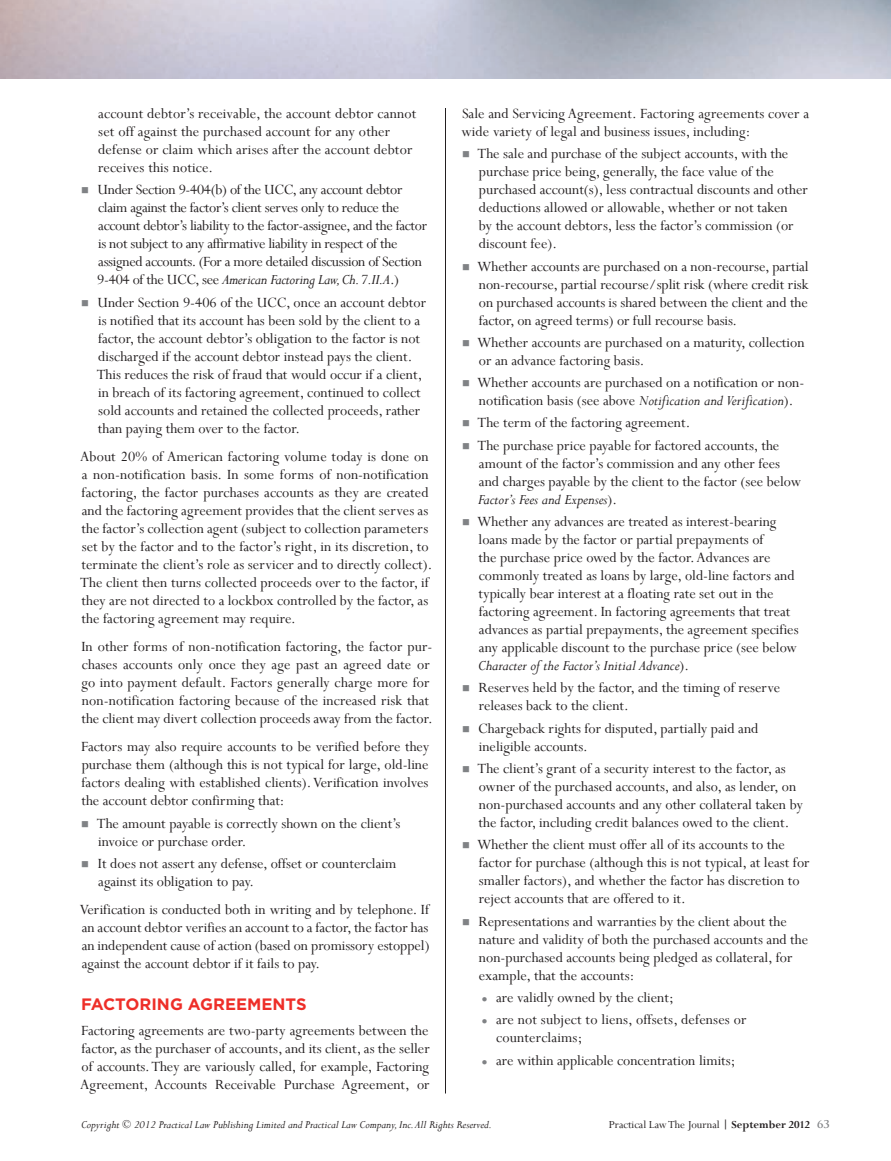
<style>
.page{position:relative;width:891px;height:1161px;background:#fff}
.page>*{position:absolute;margin:0;border:0;box-sizing:border-box;transform-origin:0 0}
.t1{font:700 16.5px "Gotham";color:#ee2e28}
.t2{font:15.75px/18px "Perpetua";color:#231f20}
.t3{font:15.75px/18px "Perpetua";letter-spacing:-.02em;color:#231f20}
.t4{font:italic 12px "Perpetua";color:#231f20}
.t5{font:12px "Perpetua";color:#231f20}
.s1{font-style:italic}
.s2{font-weight:700}
.s3{font-family:"Trajan Pro";font-weight:700;font-size:10.5px;color:#808285}
</style>
<div class="page">
<hr style="left:445px;top:108px;width:1px;height:986px;background:#231f20">
<p class="t2" style="left:98px;top:105px;width:320px">account debtor’s receivable, the account debtor cannot set off against the purchased account for any other defense or claim which arises after the account debtor receives this notice.</p>
<p class="t3" style="left:97px;top:181px;width:331px">Under Section 9-404(b) of the UCC, any account debtor claim against the factor’s client serves only to reduce the account debtor’s liability to the factor-assignee, and the factor is not subject to any affirmative liability in respect of the assigned accounts. (For a more detailed discussion of Section 9-404 of the UCC, see <span class="s1">American Factoring Law, Ch. 7.II.A</span>.)</p>
<p class="t2" style="left:97px;top:294px;width:331px">Under Section 9-406 of the UCC, once an account debtor is notified that its account has been sold by the client to a factor, the account debtor’s obligation to the factor is not discharged if the account debtor instead pays the client.<br>This reduces the risk of fraud that would occur if a client, in breach of its factoring agreement, continued to collect sold accounts and retained the collected proceeds, rather than paying them over to the factor.</p>
<p class="t2" style="left:80px;top:448px;width:354px">About 20% of American factoring volume today is done on a non-notification basis. In some forms of non-notification factoring, the factor purchases accounts as they are created and the factoring agreement provides that the client serves as the factor’s collection agent (subject to collection parameters set by the factor and to the factor’s right, in its discretion, to terminate the client’s role as servicer and to directly collect).<br>The client then turns collected proceeds over to the factor, if they are not directed to a lockbox controlled by the factor, as the factoring agreement may require.</p>
<p class="t2" style="left:81px;top:638px;width:353px">In other forms of non-notification factoring, the factor pur&shy;chases accounts only once they age past an agreed date or go into payment default. Factors generally charge more for non-notification factoring because of the increased risk that the client may divert collection proceeds away from the factor.</p>
<p class="t2" style="left:81px;top:738px;width:350px;text-align:justify">Factors may also require accounts to be verified before they purchase them (although this is not typical for large, old-line factors dealing with established clients). Verification involves the account debtor confirming that:</p>
<p class="t2" style="left:97px;top:815px;width:305px">The amount payable is correctly shown on the client’s invoice or purchase order.</p>
<p class="t2" style="left:98px;top:855px;width:300px">It does not assert any defense, offset or counterclaim against its obligation to pay.</p>
<p class="t2" style="left:80px;top:901px;width:351px;text-align:justify">Verification is conducted both in writing and by telephone. If an account debtor verifies an account to a factor, the factor has an independent cause of action (based on promissory estoppel) against the account debtor if it fails to pay.</p>
<p class="t1" style="left:81px;top:993px;width:227px">FACTORING AGREEMENTS</p>
<p class="t2" style="left:80px;top:1022px;width:351px;text-align:justify">Factoring agreements are two-party agreements between the factor, as the purchaser of accounts, and its client, as the seller of accounts. They are variously called, for example, Factoring Agreement, Accounts Receivable Purchase Agreement, or</p>
<p class="t2" style="left:461px;top:105px;width:349px">Sale and Servicing Agreement. Factoring agreements cover a wide variety of legal and business issues, including:</p>
<p class="t2" style="left:478px;top:145px;width:332px">The sale and purchase of the subject accounts, with the purchase price being, generally, the face value of the purchased account(s), less contractual discounts and other deductions allowed or allowable, whether or not taken<br>by the account debtors, less the factor’s commission (or discount fee).</p>
<p class="t2" style="left:477px;top:258px;width:333px;text-align:justify">Whether accounts are purchased on a non-recourse, partial non-recourse, partial recourse/split risk (where credit risk on purchased accounts is shared between the client and the factor, on agreed terms) or full recourse basis.</p>
<p class="t2" style="left:477px;top:334px;width:329px">Whether accounts are purchased on a maturity, collection or an advance factoring basis.</p>
<p class="t2" style="left:477px;top:374px;width:329px">Whether accounts are purchased on a notification or non&shy;notification basis (see above <span class="s1">Notification and Verification</span>).</p>
<p class="t2" style="left:478px;top:412px;width:303px;line-height:22.4px">The term of the factoring agreement.<br>The purchase price payable for factored accounts, the</p>
<p class="t2" style="left:478px;top:455px;width:325px">amount of the factor’s commission and any other fees and charges payable by the client to the factor (see below<br><span class="s1">Factor’s Fees and Expenses</span>).</p>
<p class="t2" style="left:477px;top:513px;width:323px">Whether any advances are treated as interest-bearing loans made by the factor or partial prepayments of<br>the purchase price owed by the factor. Advances are commonly treated as loans by large, old-line factors and typically bear interest at a floating rate set out in the factoring agreement. In factoring agreements that treat advances as partial prepayments, the agreement specifies any applicable discount to the purchase price (see below <span class="s1">Character of the Factor’s Initial Advance</span>).</p>
<p class="t2" style="left:479px;top:680px;width:303px">Reserves held by the factor, and the timing of reserve releases back to the client.</p>
<p class="t2" style="left:478px;top:720px;width:282px">Chargeback rights for disputed, partially paid and ineligible accounts.</p>
<p class="t2" style="left:478px;top:760px;width:327px">The client’s grant of a security interest to the factor, as owner of the purchased accounts, and also, as lender, on non-purchased accounts and any other collateral taken by the factor, including credit balances owed to the client.</p>
<p class="t2" style="left:477px;top:837px;width:334px">Whether the client must offer all of its accounts to the factor for purchase (although this is not typical, at least for smaller factors), and whether the factor has discretion to reject accounts that are offered to it.</p>
<p class="t2" style="left:479px;top:913px;width:331px">Representations and warranties by the client about the nature and validity of both the purchased accounts and the non-purchased accounts being pledged as collateral, for example, that the accounts:</p>
<p class="t2" style="left:496px;top:987px;width:252px;line-height:22.4px">are validly owned by the client;<br>are not subject to liens, offsets, defenses or</p>
<p class="t2" style="left:496px;top:1027px;width:241px;line-height:22.4px">counterclaims;<br>are within applicable concentration limits;</p>
<p class="t4" style="left:81px;top:1118px;width:413px">Copyright © 2012 Practical Law Publishing Limited and Practical Law Company, Inc. All Rights Reserved.</p>
<p class="t5" style="left:609px;top:1118px;width:222px">Practical Law The Journal <span class="s2">| September 2012</span> <span class="s3">63</span></p>
</div>
